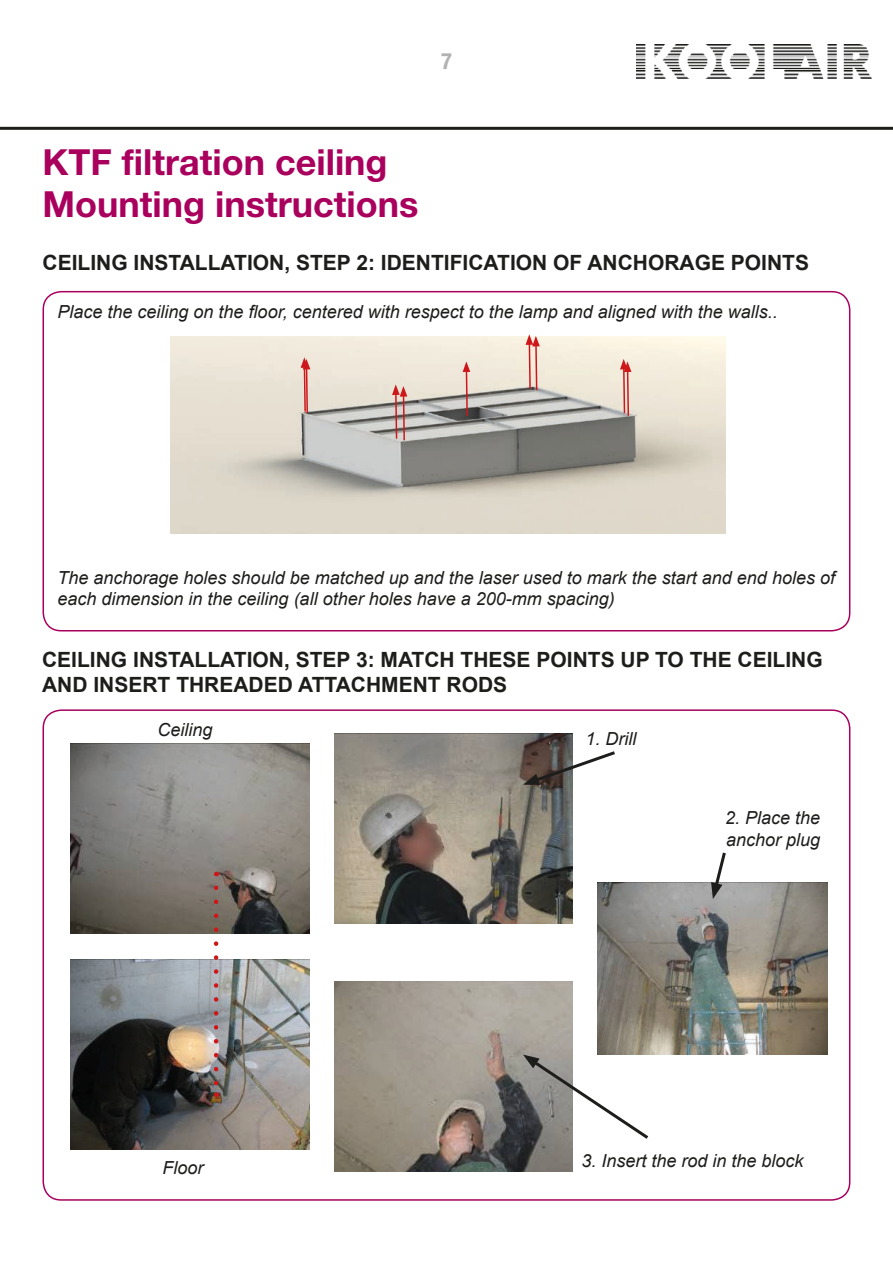
<style>
.page{position:relative;width:893px;height:1263px;background:#fff}
.page>*{position:absolute;margin:0;border:0;box-sizing:border-box;transform-origin:0 0}
.t1{font:700 36px/42.6px "Helvetica Neue LT Std";color:#a9005d}
.t2{font:700 condensed 22.5px "Helvetica Neue LT Std";color:#b2b2b2}
.t3{font:700 21px/25.2px "Arial";color:#1d1d1b}
.t4{font:italic 18px/21.6px "Arial";color:#1d1d1b}
</style>
<div class="page">
<div style="left:43px;top:291px;width:807px;height:340px;border:2px solid #a9005d;border-radius:18px"></div>
<img style="left:170px;top:337px;width:555px;height:196px">
<img style="left:598px;top:882px;width:229px;height:172px">
<img style="left:334px;top:734px;width:239px;height:190px">
<img style="left:334px;top:981px;width:239px;height:190px">
<img style="left:71px;top:744px;width:238px;height:190px">
<img style="left:71px;top:960px;width:238px;height:189px">
<svg style="left:214px;top:888px;width:4px;height:209px"></svg>
<svg style="left:392px;top:384px;width:15px;height:58px"></svg>
<svg style="left:301px;top:357px;width:9px;height:58px"></svg>
<svg style="left:620px;top:359px;width:11px;height:58px"></svg>
<svg style="left:526px;top:334px;width:14px;height:58px"></svg>
<svg style="left:463px;top:361px;width:7px;height:56px"></svg>
<svg style="left:523px;top:749px;width:92px;height:36px"></svg>
<svg style="left:523px;top:1054px;width:129px;height:88px"></svg>
<svg style="left:711px;top:852px;width:17px;height:47px"></svg>
<hr style="left:0;top:127px;width:893px;height:3px;background:#1d1d1b">
<img style="left:636px;top:44px;width:236px;height:34px">
<p class="t2" style="left:441px;top:48px;width:12px">7</p>
<h1 class="t1" style="left:43px;top:140px;width:377px">KTF filtration ceiling<br>Mounting instructions</h1>
<p class="t3" style="left:43px;top:251px;width:768px">CEILING INSTALLATION, STEP 2: IDENTIFICATION OF ANCHORAGE POINTS</p>
<p class="t4" style="left:58px;top:301px;width:722px">Place the ceiling on the floor, centered with respect to the lamp and aligned with the walls..</p>
<p class="t4" style="left:58px;top:567px;width:779px">The anchorage holes should be matched up and the laser used to mark the start and end holes of each dimension in the ceiling (all other holes have a 200-mm spacing)</p>
<p class="t3" style="left:42px;top:648px;width:782px">CEILING INSTALLATION, STEP 3: MATCH THESE POINTS UP TO THE CEILING<br>AND INSERT THREADED ATTACHMENT RODS</p>
<p class="t4" style="left:157px;top:719px;width:57px">Ceiling</p>
<p class="t4" style="left:586px;top:728px;width:52px">1. Drill</p>
<p class="t4" style="left:162px;top:1157px;width:43px">Floor</p>
<p class="t4" style="left:725px;top:807px;width:97px">2. Place the anchor plug</p>
<p class="t4" style="left:581px;top:1150px;width:224px">3. Insert the rod in the block</p>
</div>
